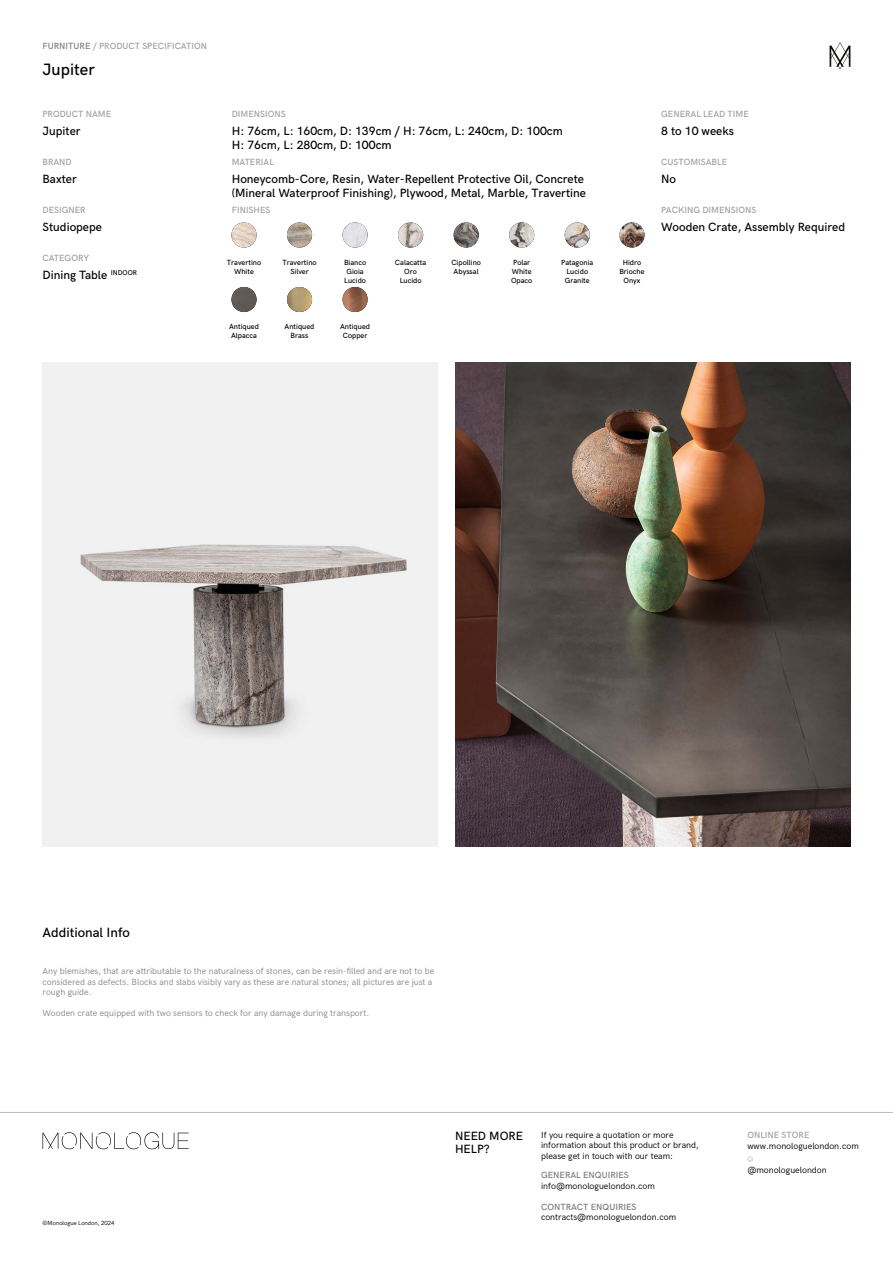
<style>
.page{position:relative;width:893px;height:1263px;background:#fff}
.page>*{position:absolute;margin:0;border:0;box-sizing:border-box;transform-origin:0 0}
.t1{font:500 16.5px "HK Grotesk";color:#000}
.t2{font:500 13.5px "HK Grotesk";color:#000}
.t3{font:500 12px/14.4px "HK Grotesk";color:#000}
.t4{font:9px/10.5px "HK Grotesk";color:#878787}
.t5{font:9px/10.5px "HK Grotesk";color:#000}
.t6{font:500 9px "HK Grotesk";color:#9d9d9c}
.t7{font:500 9px "HK Grotesk";color:#757777}
.t8{font:500 7.5px/9px "HK Grotesk";color:#000;text-align:center}
.t9{font:6px "HK Grotesk";color:#000}
.s1{color:#7c7b7b}
</style>
<div class="page">
<svg style="left:747px;top:1156px;width:6px;height:5px"></svg>
<hr style="left:0;top:1112px;width:893px;height:1px;background:#bcbcbc">
<svg style="left:43px;top:1132px;width:146px;height:17px"></svg>
<svg style="left:830px;top:42px;width:20px;height:27px"></svg>
<img style="left:43px;top:363px;width:395px;height:483px">
<img style="left:231px;top:222px;width:26px;height:26px;border-radius:13px">
<img style="left:231px;top:287px;width:26px;height:25px;border-radius:13px">
<img style="left:287px;top:222px;width:25px;height:26px;border-radius:13px">
<img style="left:287px;top:287px;width:25px;height:25px;border-radius:13px">
<img style="left:343px;top:222px;width:25px;height:26px;border-radius:13px">
<img style="left:343px;top:287px;width:25px;height:25px;border-radius:13px">
<img style="left:398px;top:222px;width:25px;height:26px;border-radius:13px">
<img style="left:509px;top:222px;width:25px;height:26px;border-radius:13px">
<img style="left:454px;top:222px;width:25px;height:26px;border-radius:13px">
<img style="left:565px;top:222px;width:25px;height:26px;border-radius:13px">
<img style="left:619px;top:222px;width:25px;height:26px;border-radius:13px">
<img style="left:455px;top:363px;width:395px;height:483px">
<p class="t6" style="left:43px;top:39px;width:166px"><span class="s1">FURNITURE</span> / PRODUCT SPECIFICATION</p>
<h1 class="t1" style="left:43px;top:57px;width:54px">Jupiter</h1>
<p class="t6" style="left:43px;top:107px;width:70px">PRODUCT NAME</p>
<p class="t6" style="left:232px;top:107px;width:55px">DIMENSIONS</p>
<p class="t6" style="left:661px;top:107px;width:89px">GENERAL LEAD TIME</p>
<p class="t3" style="left:43px;top:123px;width:40px">Jupiter</p>
<p class="t3" style="left:232px;top:123px;width:333px">H: 76cm, L: 160cm, D: 139cm / H: 76cm, L: 240cm, D: 100cm<br>H: 76cm, L: 280cm, D: 100cm</p>
<p class="t3" style="left:661px;top:123px;width:74px">8 to 10 weeks</p>
<p class="t6" style="left:43px;top:155px;width:31px">BRAND</p>
<p class="t6" style="left:232px;top:155px;width:44px">MATERIAL</p>
<p class="t6" style="left:661px;top:155px;width:67px">CUSTOMISABLE</p>
<p class="t3" style="left:43px;top:171px;width:36px">Baxter</p>
<p class="t3" style="left:232px;top:171px;width:356px">Honeycomb-Core, Resin, Water-Repellent Protective Oil, Concrete (Mineral Waterproof Finishing), Plywood, Metal, Marble, Travertine</p>
<p class="t3" style="left:661px;top:171px;width:16px">No</p>
<p class="t6" style="left:43px;top:203px;width:45px">DESIGNER</p>
<p class="t6" style="left:661px;top:203px;width:97px">PACKING DIMENSIONS</p>
<p class="t6" style="left:232px;top:203px;width:40px">FINISHES</p>
<p class="t3" style="left:43px;top:219px;width:61px">Studiopepe</p>
<p class="t3" style="left:661px;top:219px;width:185px">Wooden Crate, Assembly Required</p>
<p class="t6" style="left:43px;top:251px;width:48px">CATEGORY</p>
<p class="t3" style="left:43px;top:267px;width:96px">Dining Table <sup>INDOOR</sup></p>
<p class="t8" style="left:227px;top:257px;width:36px">Travertino<br>White</p>
<p class="t8" style="left:229px;top:322px;width:31px;text-align:left">Antiqued<br>Alpacca</p>
<p class="t8" style="left:282px;top:257px;width:36px">Travertino<br>Silver</p>
<p class="t8" style="left:285px;top:322px;width:31px">Antiqued<br>Brass</p>
<p class="t8" style="left:344px;top:257px;width:24px">Bianco<br>Gioia<br>Lucido</p>
<p class="t8" style="left:340px;top:322px;width:31px">Antiqued<br>Copper</p>
<p class="t8" style="left:395px;top:257px;width:33px">Calacatta<br>Oro<br>Lucido</p>
<p class="t8" style="left:511px;top:257px;width:23px;text-align:left">Polar<br>White<br>Opaco</p>
<p class="t8" style="left:451px;top:257px;width:31px">Cipollino<br>Abyssal</p>
<p class="t8" style="left:561px;top:257px;width:34px">Patagonia<br>Lucido<br>Granite</p>
<p class="t8" style="left:619px;top:257px;width:27px">Hidro<br>Brioche<br>Onyx</p>
<p class="t2" style="left:43px;top:923px;width:89px">Additional Info</p>
<p class="t4" style="left:43px;top:965px;width:393px">Any blemishes, that are attributable to the naturalness of stones, can be resin-filled and are not to be considered as defects. Blocks and slabs visibly vary as these are natural stones; all pictures are just a rough guide.</p>
<p class="t4" style="left:43px;top:1007px;width:328px">Wooden crate equipped with two sensors to check for any damage during transport.</p>
<p class="t9" style="left:43px;top:1218px;width:74px">©Monologue London, 2024</p>
<p class="t5" style="left:541px;top:1128px;width:134px">If you require a quotation or more</p>
<p class="t6" style="left:747px;top:1128px;width:64px">ONLINE STORE</p>
<p class="t5" style="left:541px;top:1139px;width:159px">information about this product or brand, please get in touch with our team:</p>
<p class="t3" style="left:455px;top:1128px;width:70px;line-height:13.5px">NEED MORE<br>HELP?</p>
<p class="t5" style="left:747px;top:1140px;width:113px">www.monologuelondon.com</p>
<p class="t5" style="left:747px;top:1164px;width:81px">@monologuelondon</p>
<p class="t7" style="left:541px;top:1200px;width:97px">CONTRACT ENQUIRIES</p>
<p class="t5" style="left:541px;top:1211px;width:137px">contracts@monologuelondon.com</p>
<p class="t7" style="left:541px;top:1168px;width:89px">GENERAL ENQUIRIES</p>
<p class="t5" style="left:541px;top:1180px;width:115px">info@monologuelondon.com</p>
</div>
